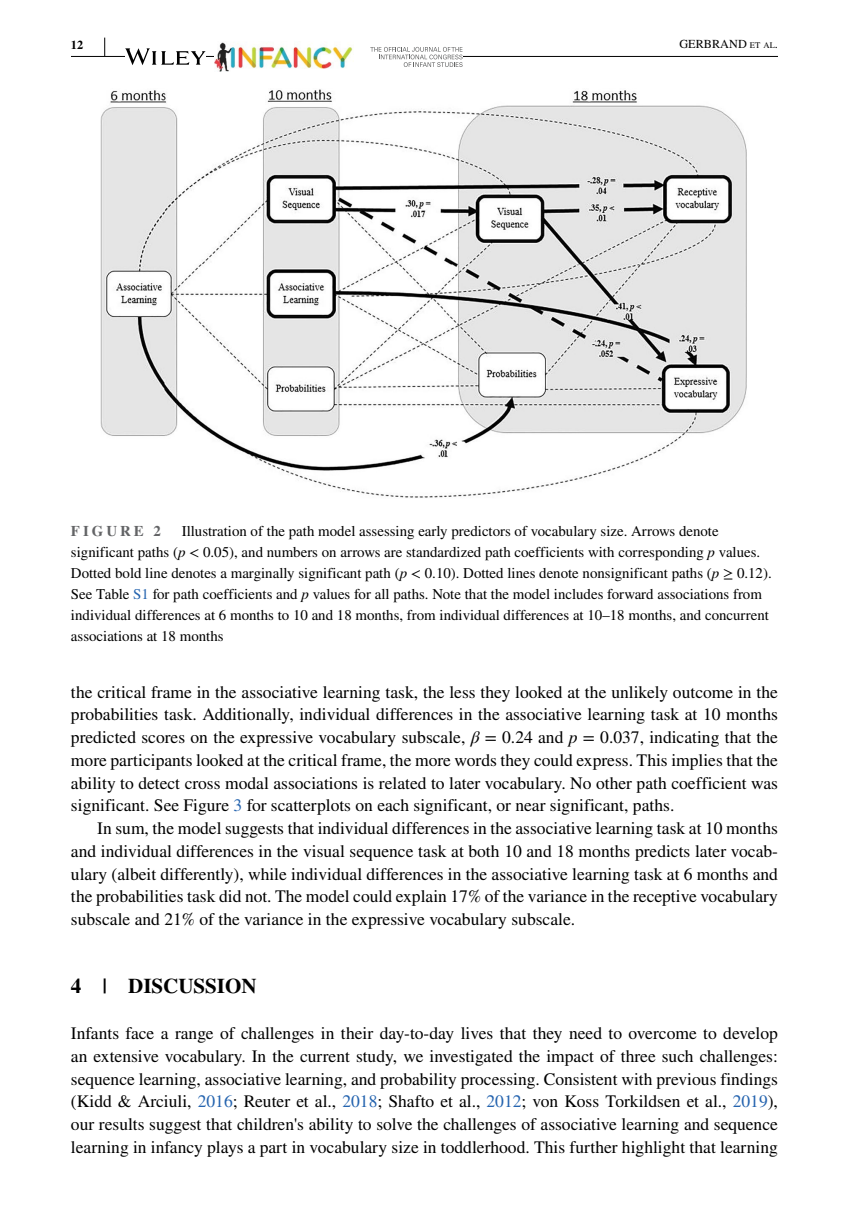
<style>
.page{position:relative;width:849px;height:1221px;background:#fff}
.page>*{position:absolute;margin:0;border:0;box-sizing:border-box;transform-origin:0 0}
.t1{font:700 21px "STIX";color:#000}
.t2{font:17.5px/22.8px "STIX";color:#000;text-align:justify}
.t3{font:14.88px/21px "STIX";color:#000}
.t4{font:700 14.88px "STIX";letter-spacing:.2em;color:#636466}
.t5{font:12.25px "STIX";color:#000}
.t6{font:700 12.25px "STIX";color:#000}
.s1{font-size:8.58px}
.s2{font-style:italic}
.s3{color:#2564af}
</style>
<div class="page">
<hr style="left:71px;top:56px;width:706px;height:1px;background:#000">
<svg style="left:125px;top:48px;width:80px;height:17px"></svg>
<div style="left:214px;top:42px;width:248px;height:30px;background:#fff"></div>
<svg style="left:370px;top:47px;width:92px;height:20px"></svg>
<img style="left:214px;top:42px;width:139px;height:30px">
<svg style="left:104px;top:38px;width:1px;height:18px"></svg>
<img style="left:101px;top:89px;width:646px;height:409px">
<p class="t6" style="left:71px;top:37px;width:14px">12</p>
<p class="t5" style="left:679px;top:36px;width:100px">GERBRAND <span class="s1">et al</span>.</p>
<p class="t4" style="left:71px;top:522px;width:91px">FIGURE 2</p>
<p class="t3" style="left:71px;top:521px;width:702px;text-indent:111px">Illustration of the path model assessing early predictors of vocabulary size. Arrows denote significant paths (<span class="s2">p</span> &lt; 0.05), and numbers on arrows are standardized path coefficients with corresponding <span class="s2">p</span> values.<br>Dotted bold line denotes a marginally significant path (<span class="s2">p</span> &lt; 0.10). Dotted lines denote nonsignificant paths (<span class="s2">p</span> ≥ 0.12).<br>See Table <span class="s3">S1</span> for path coefficients and <span class="s2">p</span> values for all paths. Note that the model includes forward associations from individual differences at 6 months to 10 and 18 months, from individual differences at 10–18 months, and concurrent associations at 18 months</p>
<p class="t2" style="left:71px;top:681px;width:708px">the critical frame in the associative learning task, the less they looked at the unlikely outcome in the probabilities task. Additionally, individual differences in the associative learning task at 10 months predicted scores on the expressive vocabulary subscale, <span class="s2">β</span> = 0.24 and <span class="s2">p</span> = 0.037, indicating that the more participants looked at the critical frame, the more words they could express. This implies that the ability to detect cross modal associations is related to later vocabulary. No other path coefficient was significant. See Figure <span class="s3">3</span> for scatterplots on each significant, or near significant, paths.</p>
<p class="t2" style="left:71px;top:818px;width:708px;text-indent:26px">In sum, the model suggests that individual differences in the associative learning task at 10 months and individual differences in the visual sequence task at both 10 and 18 months predicts later vocab&shy;ulary (albeit differently), while individual differences in the associative learning task at 6 months and the probabilities task did not. The model could explain 17% of the variance in the receptive vocabulary subscale and 21% of the variance in the expressive vocabulary subscale.</p>
<p class="t1" style="left:71px;top:973px;width:187px">4 | DISCUSSION</p>
<p class="t2" style="left:71px;top:1022px;width:708px">Infants face a range of challenges in their day-to-day lives that they need to overcome to develop an extensive vocabulary. In the current study, we investigated the impact of three such challenges: sequence learning, associative learning, and probability processing. Consistent with previous findings (Kidd &amp; Arciuli, <span class="s3">2016</span>; Reuter et al., <span class="s3">2018</span>; Shafto et al., <span class="s3">2012</span>; von Koss Torkildsen et al., <span class="s3">2019</span>), our results suggest that children's ability to solve the challenges of associative learning and sequence learning in infancy plays a part in vocabulary size in toddlerhood. This further highlight that learning</p>
</div>
